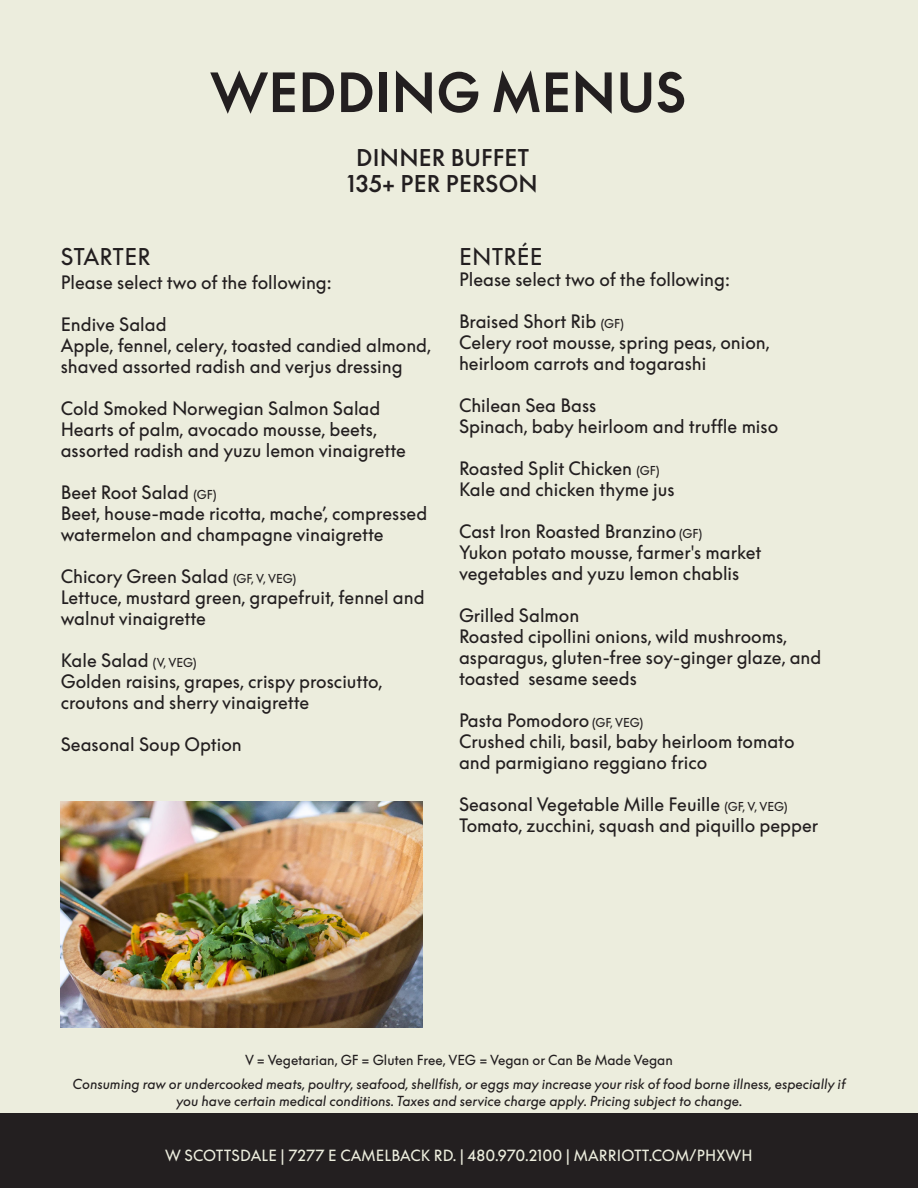
<style>
.page{position:relative;width:918px;height:1188px;background:#fff}
.page>*{position:absolute;margin:0;border:0;box-sizing:border-box;transform-origin:0 0}
.t1{font:600 52.5px "W Supreme";letter-spacing:.01em;color:#231f20}
.t2{font:500 22.5px "W Supreme";letter-spacing:.01em;color:#231f20}
.t3{font:22.5px "W Supreme";letter-spacing:.01em;color:#231f20}
.t4{font:18px/21px "W Supreme";color:#231f20}
.t5{font:15px "W Supreme";letter-spacing:.01em;color:#eceddd}
.t6{font:italic 13.5px/16.5px "W Supreme";color:#231f20;text-align:center}
.t7{font:13.5px "W Supreme";color:#231f20}
.s1{font-size:12px}
</style>
<div class="page">
<div style="left:0;top:0;width:918px;height:1113px;background:#eceddd"></div>
<div style="left:0;top:1113px;width:918px;height:75px;background:#231f20"></div>
<img style="left:61px;top:801px;width:361px;height:226px">
<p class="t1" style="left:210px;top:63px;width:477px">WEDDING MENUS</p>
<p class="t2" style="left:356px;top:146px;width:175px">DINNER BUFFET</p>
<p class="t2" style="left:347px;top:171px;width:192px">135+ PER PERSON</p>
<p class="t3" style="left:61px;top:244px;width:91px">STARTER</p>
<p class="t4" style="left:61px;top:272px;width:272px">Please select two of the following:</p>
<p class="t4" style="left:61px;top:314px;width:107px">Endive Salad</p>
<p class="t4" style="left:61px;top:335px;width:372px">Apple, fennel, celery, toasted candied almond, shaved assorted radish and verjus dressing</p>
<p class="t4" style="left:61px;top:398px;width:321px">Cold Smoked Norwegian Salmon Salad</p>
<p class="t4" style="left:61px;top:419px;width:347px">Hearts of palm, avocado mousse, beets, assorted radish and yuzu lemon vinaigrette</p>
<p class="t4" style="left:61px;top:482px;width:157px">Beet Root Salad <span class="s1">(GF)</span></p>
<p class="t4" style="left:61px;top:503px;width:368px">Beet, house-made ricotta, mache’, compressed watermelon and champagne vinaigrette</p>
<p class="t4" style="left:61px;top:566px;width:237px">Chicory Green Salad <span class="s1">(GF, V, VEG)</span></p>
<p class="t4" style="left:61px;top:587px;width:365px">Lettuce, mustard green, grapefruit, fennel and walnut vinaigrette</p>
<p class="t4" style="left:61px;top:650px;width:137px">Kale Salad <span class="s1">(V, VEG)</span></p>
<p class="t4" style="left:61px;top:671px;width:323px">Golden raisins, grapes, crispy prosciutto, croutons and sherry vinaigrette</p>
<p class="t4" style="left:61px;top:734px;width:183px">Seasonal Soup Option</p>
<p class="t3" style="left:459px;top:244px;width:85px">ENTRÉE</p>
<p class="t4" style="left:459px;top:269px;width:272px">Please select two of the following:</p>
<p class="t4" style="left:459px;top:311px;width:166px">Braised Short Rib <span class="s1">(GF)</span></p>
<p class="t4" style="left:459px;top:332px;width:313px">Celery root mousse, spring peas, onion,</p>
<p class="t4" style="left:459px;top:353px;width:249px">heirloom carrots and togarashi</p>
<p class="t4" style="left:459px;top:395px;width:139px">Chilean Sea Bass</p>
<p class="t4" style="left:459px;top:416px;width:321px">Spinach, baby heirloom and truffle miso</p>
<p class="t4" style="left:459px;top:458px;width:202px">Roasted Split Chicken <span class="s1">(GF)</span></p>
<p class="t4" style="left:459px;top:479px;width:217px">Kale and chicken thyme jus</p>
<p class="t4" style="left:459px;top:521px;width:245px">Cast Iron Roasted Branzino <span class="s1">(GF)</span></p>
<p class="t4" style="left:459px;top:542px;width:304px">Yukon potato mousse, farmer's market</p>
<p class="t4" style="left:459px;top:563px;width:282px">vegetables and yuzu lemon chablis</p>
<p class="t4" style="left:459px;top:605px;width:122px">Grilled Salmon</p>
<p class="t4" style="left:459px;top:626px;width:364px">Roasted cipollini onions, wild mushrooms, asparagus, gluten-free soy-ginger glaze, and toasted sesame seeds</p>
<p class="t4" style="left:459px;top:710px;width:186px">Pasta Pomodoro <span class="s1">(GF, VEG)</span></p>
<p class="t4" style="left:459px;top:731px;width:337px">Crushed chili, basil, baby heirloom tomato</p>
<p class="t4" style="left:459px;top:752px;width:250px">and parmigiano reggiano frico</p>
<p class="t4" style="left:459px;top:794px;width:330px">Seasonal Vegetable Mille Feuille <span class="s1">(GF, V, VEG)</span></p>
<p class="t4" style="left:459px;top:815px;width:361px">Tomato, zucchini, squash and piquillo pepper</p>
<p class="t7" style="left:245px;top:1053px;width:429px">V = Vegetarian, GF = Gluten Free, VEG = Vegan or Can Be Made Vegan</p>
<p class="t6" style="left:73px;top:1076px;width:775px">Consuming raw or undercooked meats, poultry, seafood, shellfish, or eggs may increase your risk of food borne illness, especially if you have certain medical conditions. Taxes and service charge apply. Pricing subject to change.</p>
<p class="t5" style="left:165px;top:1147px;width:589px">W SCOTTSDALE | 7277 E CAMELBACK RD. | 480.970.2100 | MARRIOTT.COM/PHXWH</p>
</div>
